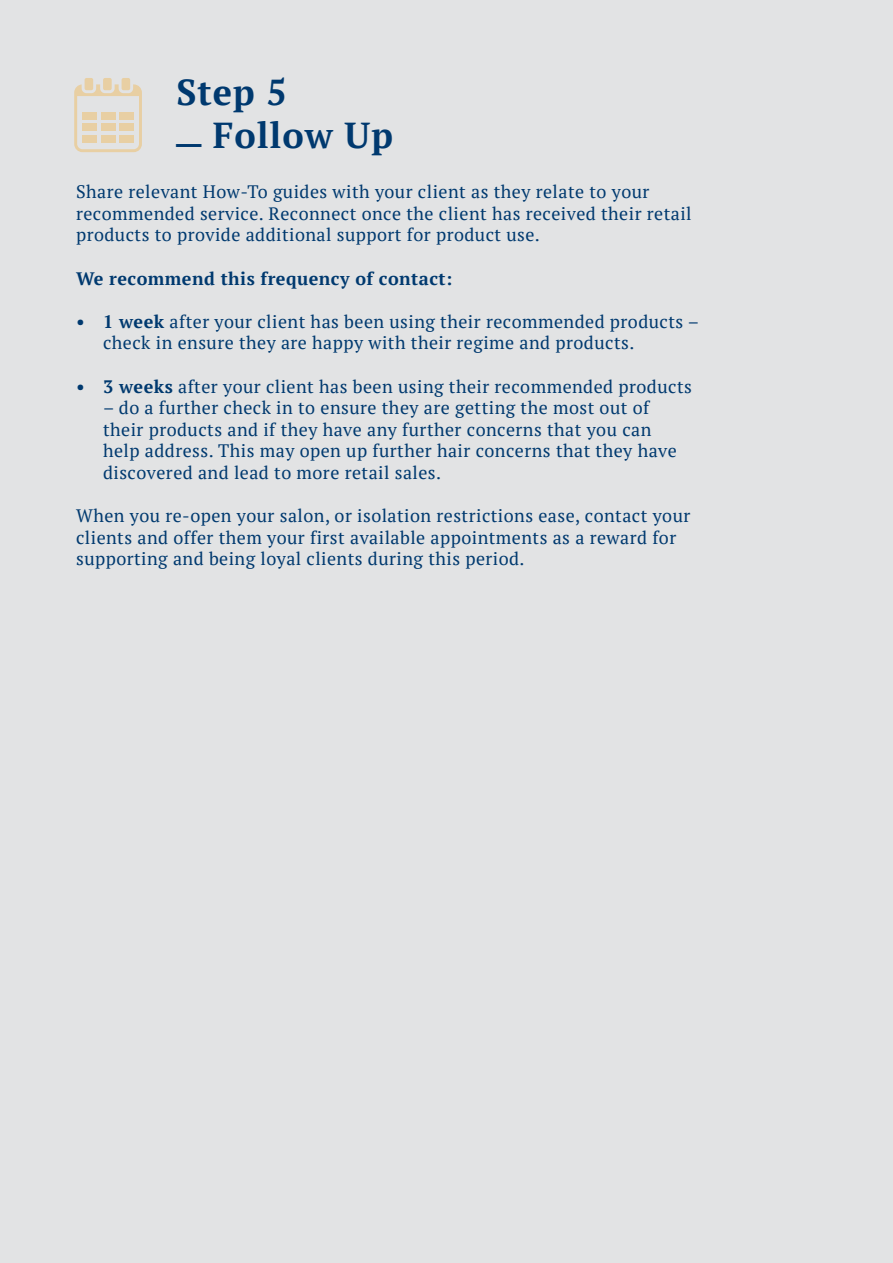
<style>
.page{position:relative;width:893px;height:1263px;background:#e2e3e4}
.page>*{position:absolute;margin:0;border:0;box-sizing:border-box;transform-origin:0 0}
.t1{font:700 36px "PT Serif";letter-spacing:.025em;color:#00396f}
.t2{font:18px/21.6px "PT Serif";letter-spacing:.025em;color:#00396f}
.t3{font:700 18px "PT Serif";letter-spacing:.025em;color:#00396f}
.s1{font-family:"Gin Sans";font-weight:400}
.s2{font-weight:700}
</style>
<div class="page">
<div style="left:76px;top:86px;width:64px;height:65px;background:#e2e3e4;border-radius:7px"></div>
<div style="left:74px;top:84px;width:68px;height:68px;border:3px solid #e8cfa3;border-radius:7px"></div>
<div style="left:82px;top:112px;width:15px;height:8px;background:#e8cfa3"></div>
<svg style="left:76px;top:86px;width:64px;height:10px"></svg>
<div style="left:83px;top:76px;width:12px;height:16px;background:#e8cfa3;border-radius:3px"></div>
<div style="left:82px;top:75px;width:14px;height:18px;border:3px solid #e2e3e4;border-radius:3px"></div>
<div style="left:102px;top:76px;width:11px;height:16px;background:#e8cfa3;border-radius:3px"></div>
<div style="left:100px;top:75px;width:15px;height:18px;border:3px solid #e2e3e4;border-radius:3px"></div>
<div style="left:120px;top:76px;width:12px;height:16px;background:#e8cfa3;border-radius:3px"></div>
<div style="left:119px;top:75px;width:14px;height:18px;border:3px solid #e2e3e4;border-radius:3px"></div>
<div style="left:101px;top:112px;width:14px;height:8px;background:#e8cfa3"></div>
<div style="left:119px;top:112px;width:14px;height:8px;background:#e8cfa3"></div>
<div style="left:82px;top:123px;width:15px;height:8px;background:#e8cfa3"></div>
<div style="left:101px;top:123px;width:14px;height:8px;background:#e8cfa3"></div>
<div style="left:119px;top:123px;width:14px;height:8px;background:#e8cfa3"></div>
<div style="left:82px;top:135px;width:15px;height:8px;background:#e8cfa3"></div>
<div style="left:101px;top:135px;width:14px;height:8px;background:#e8cfa3"></div>
<div style="left:119px;top:135px;width:14px;height:8px;background:#e8cfa3"></div>
<h1 class="t1" style="left:176px;top:68px;width:112px">Step 5</h1>
<h1 class="t1" style="left:176px;top:111px;width:218px"><span class="s1">–</span> Follow Up</h1>
<p class="t2" style="left:76px;top:181px;width:617px">Share relevant How-To guides with your client as they relate to your recommended service. Reconnect once the client has received their retail products to provide additional support for product use.</p>
<p class="t3" style="left:76px;top:266px;width:378px">We recommend this frequency of contact:</p>
<p class="t2" style="left:103px;top:310px;width:598px;text-indent:-27px"><span class="s2">• 1 week</span> after your client has been using their recommended products – check in ensure they are happy with their regime and products.</p>
<p class="t2" style="left:76px;top:375px;width:617px"><span class="s2">• 3 weeks</span> after your client has been using their recommended products</p>
<p class="t2" style="left:103px;top:397px;width:575px">– do a further check in to ensure they are getting the most out of their products and if they have any further concerns that you can help address. This may open up further hair concerns that they have discovered and lead to more retail sales.</p>
<p class="t2" style="left:76px;top:505px;width:616px">When you re-open your salon, or isolation restrictions ease, contact your clients and offer them your first available appointments as a reward for supporting and being loyal clients during this period.</p>
</div>
